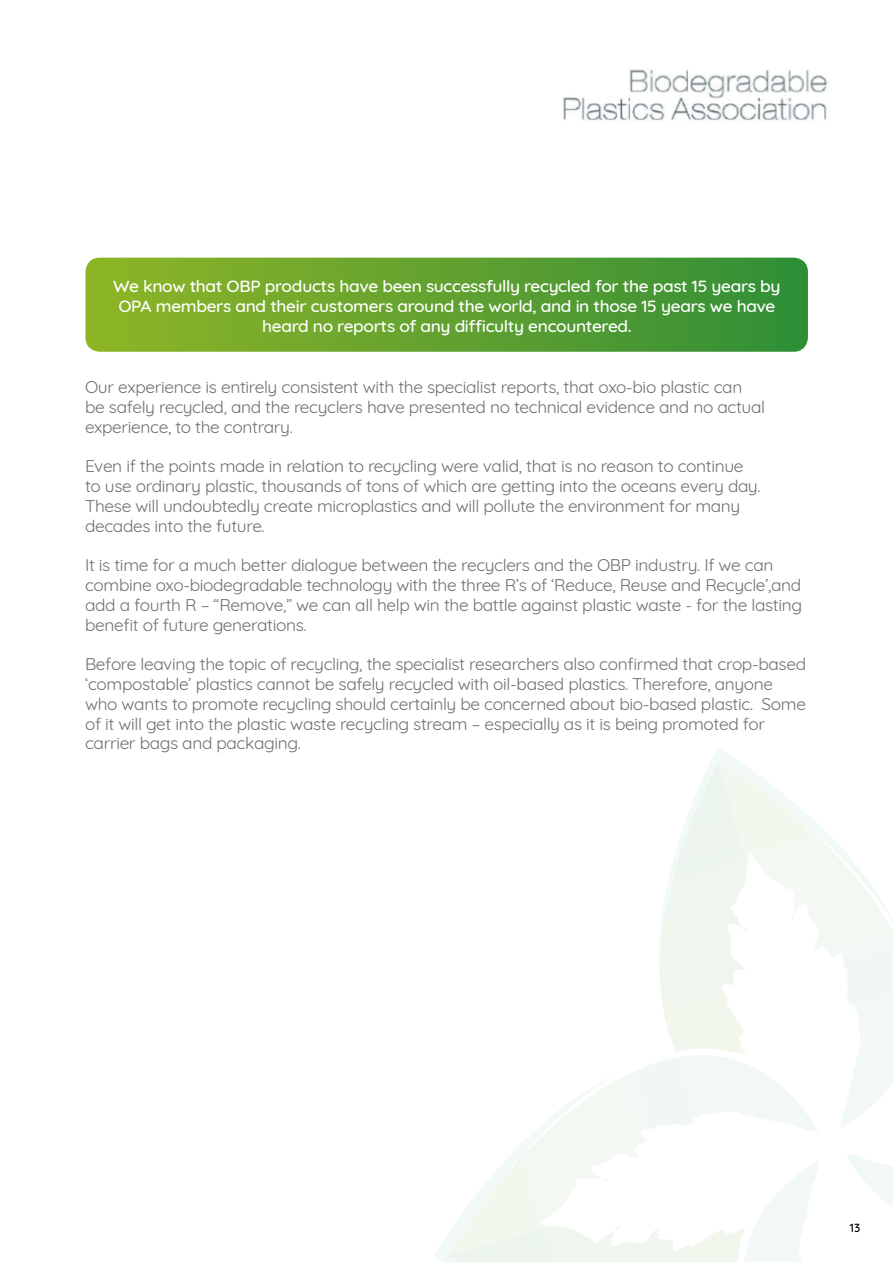
<style>
.page{position:relative;width:893px;height:1263px;background:#fff}
.page>*{position:absolute;margin:0;border:0;box-sizing:border-box;transform-origin:0 0}
.t1{font:16.5px/19.8px "Quicksand";letter-spacing:-.02em;color:#706f6f;scale:1.05 1}
.t2{font:500 16.5px/19.8px "Quicksand";letter-spacing:-.02em;color:#fff;text-align:center;scale:1.05 1}
.t3{font:500 12px "Quicksand";color:#000}
</style>
<div class="page">
<svg style="left:659px;top:761px;width:59px;height:291px"></svg>
<svg style="left:718px;top:761px;width:175px;height:367px"></svg>
<svg style="left:845px;top:1055px;width:48px;height:152px"></svg>
<svg style="left:434px;top:1072px;width:386px;height:190px"></svg>
<svg style="left:447px;top:1055px;width:372px;height:200px"></svg>
<svg style="left:85px;top:258px;width:723px;height:94px;background:#61a230"></svg>
<img style="left:563px;top:69px;width:265px;height:52px">
<p class="t2" style="left:113px;top:275px;width:637px">We know that OBP products have been successfully recycled for the past 15 years by<br>OPA members and their customers around the world, and in those 15 years we have heard no reports of any difficulty encountered.</p>
<p class="t1" style="left:85px;top:375px;width:649px">Our experience is entirely consistent with the specialist reports, that oxo-bio plastic can be safely recycled, and the recyclers have presented no technical evidence and no actual experience, to the contrary.</p>
<p class="t1" style="left:85px;top:455px;width:645px">Even if the points made in relation to recycling were valid, that is no reason to continue to use ordinary plastic, thousands of tons of which are getting into the oceans every day.<br>These will undoubtedly create microplastics and will pollute the environment for many decades into the future.</p>
<p class="t1" style="left:85px;top:554px;width:684px">It is time for a much better dialogue between the recyclers and the OBP industry. If we can combine oxo-biodegradable technology with the three R’s of ‘Reduce, Reuse and Recycle’,and add a fourth R – “Remove,” we can all help win the battle against plastic waste - for the lasting benefit of future generations.</p>
<p class="t1" style="left:85px;top:653px;width:688px">Before leaving the topic of recycling, the specialist researchers also confirmed that crop-based ‘compostable’ plastics cannot be safely recycled with oil-based plastics. Therefore, anyone who wants to promote recycling should certainly be concerned about bio-based plastic. Some of it will get into the plastic waste recycling stream – especially as it is being promoted for carrier bags and packaging.</p>
<p class="t3" style="left:850px;top:1218px;width:12px">13</p>
</div>
